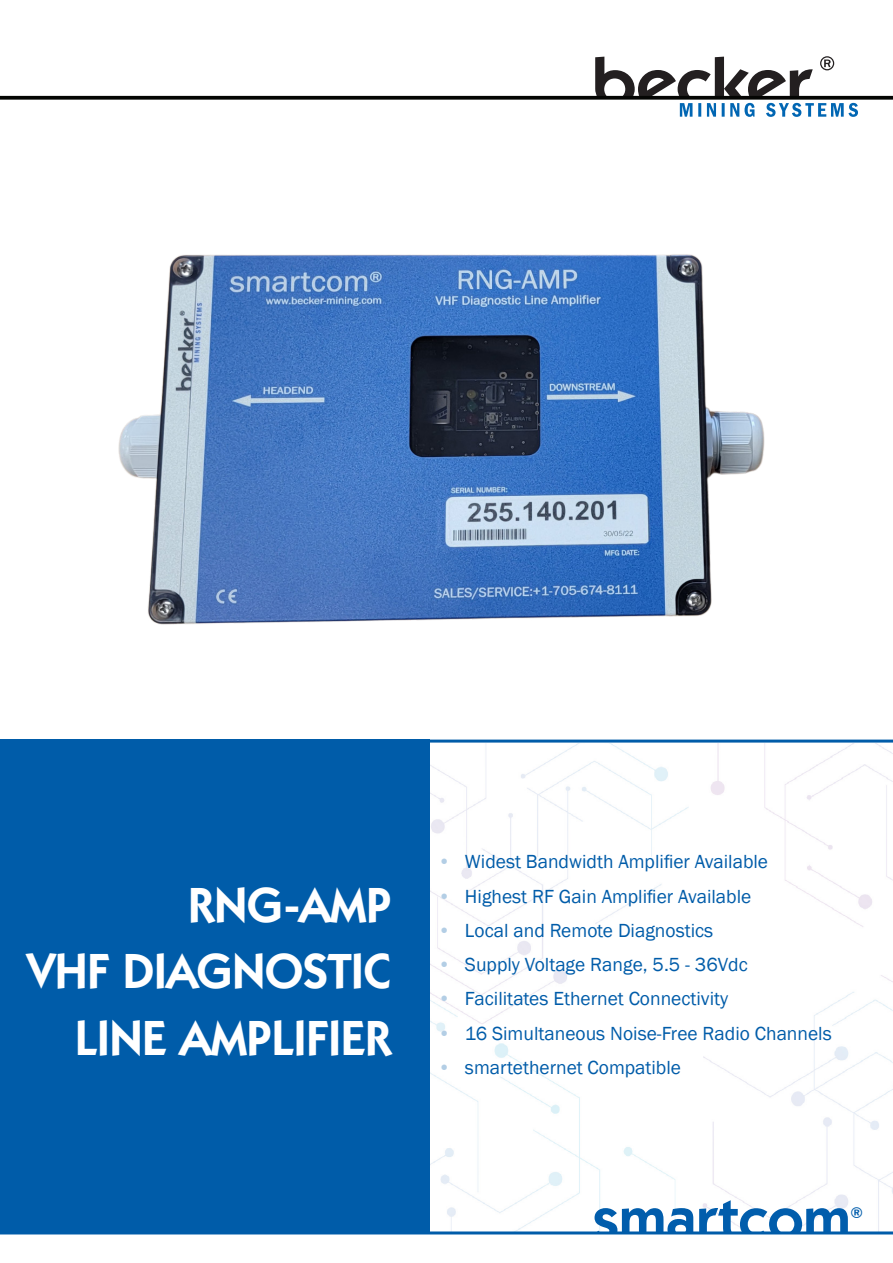
<style>
.page{position:relative;width:893px;height:1263px;background:#fff}
.page>*{position:absolute;margin:0;border:0;box-sizing:border-box;transform-origin:0 0}
.Absatz_Eigenschaft{font:600 60px "Kabel IT Cby BT";color:#015dac}
.Absatz_Eigenschaft-2{font:600 49.5px "Kabel IT Cby BT";color:#fff}
.t1{font:19.5px "Franklin Gothic";color:#005ca9}
.Absatz_Eigenschaft-3{font:600 15px "Kabel IT Cby BT";color:#015dac}
.s1{color:#b3cee5}
</style>
<div class="page">
<img style="left:429px;top:743px;width:464px;height:488px">
<div style="left:0;top:740px;width:429px;height:494px;background:#005ca9"></div>
<hr style="left:0;top:1231px;width:893px;height:3px;background:#005ca9">
<hr style="left:0;top:739px;width:893px;height:3px;background:#005ca9">
<svg style="left:820px;top:56px;width:14px;height:14px"></svg>
<svg style="left:595px;top:57px;width:218px;height:39px"></svg>
<svg style="left:680px;top:103px;width:178px;height:14px"></svg>
<svg style="left:0;top:96px;width:893px;height:4px;background:#1a1b19"></svg>
<img style="left:118px;top:254px;width:647px;height:371px">
<p class="Absatz_Eigenschaft-2" style="left:188px;top:874px;width:204px">RNG-AMP</p>
<p class="Absatz_Eigenschaft-2" style="left:27px;top:941px;width:365px">VHF DIAGNOSTIC</p>
<p class="Absatz_Eigenschaft-2" style="left:75px;top:1007px;width:318px">LINE AMPLIFIER</p>
<p class="t1" style="left:438px;top:850px;width:332px"><span class="s1">•</span> Widest Bandwidth Amplifier Available</p>
<p class="t1" style="left:438px;top:884px;width:315px"><span class="s1">•</span> Highest RF Gain Amplifier Available</p>
<p class="t1" style="left:438px;top:918px;width:277px"><span class="s1">•</span> Local and Remote Diagnostics</p>
<p class="t1" style="left:438px;top:952px;width:311px"><span class="s1">•</span> Supply Voltage Range, 5.5 - 36Vdc</p>
<p class="t1" style="left:438px;top:987px;width:292px"><span class="s1">•</span> Facilitates Ethernet Connectivity</p>
<p class="t1" style="left:438px;top:1021px;width:395px"><span class="s1">•</span> 16 Simultaneous Noise-Free Radio Channels</p>
<p class="t1" style="left:438px;top:1055px;width:245px"><span class="s1">•</span> smartethernet Compatible</p>
<p class="Absatz_Eigenschaft" style="left:593px;top:1182px;width:259px">smartcom</p>
<p class="Absatz_Eigenschaft-3" style="left:850px;top:1204px;width:14px">®</p>
</div>
